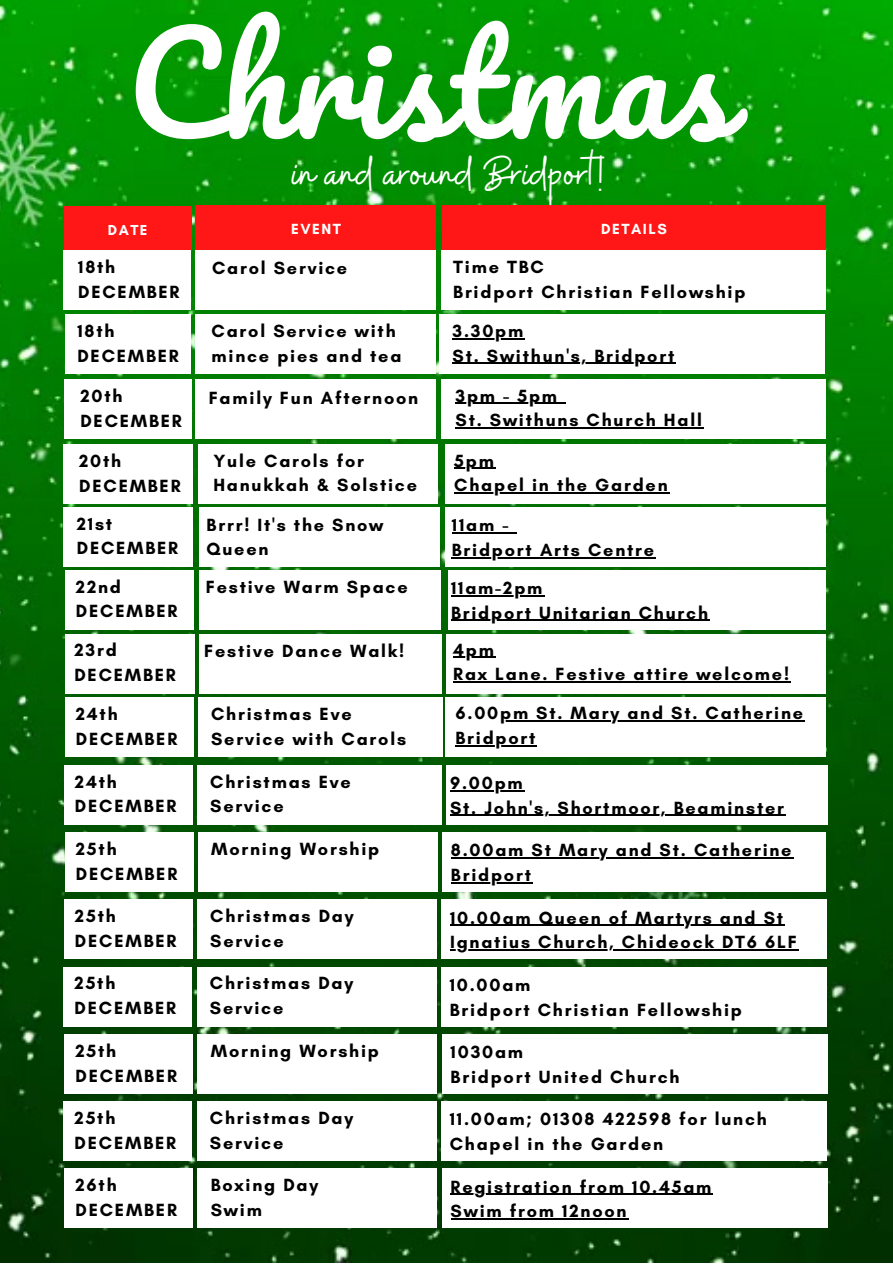
<style>
.page{position:relative;width:893px;height:1264px;background:#fff}
.page>*{position:absolute;margin:0;border:0;box-sizing:border-box;transform-origin:0 0}
.t1{font:134.85px "Pacifico";letter-spacing:.015em;color:#fff}
.t2{font:49.5px "Buffalo";color:#fff}
.t3{font:700 18px/24.8px "Glacial Indifference";letter-spacing:.1em;color:#000}
.t4{font:700 15px "Glacial Indifference";letter-spacing:.1em;color:#fff}
.t5{font:700 14.7px "Glacial Indifference";color:#fff}
</style>
<div class="page">
<img style="left:0;top:0;width:892px;height:1261px">
<div style="left:64px;top:206px;width:127px;height:45px;background:#ff1616"></div>
<div style="left:195px;top:205px;width:241px;height:46px;background:#ff1616"></div>
<div style="left:442px;top:205px;width:383px;height:47px;background:#ff1616"></div>
<div style="left:65px;top:697px;width:128px;height:60px;background:#fff"></div>
<div style="left:198px;top:697px;width:244px;height:60px;background:#fff"></div>
<div style="left:445px;top:697px;width:380px;height:60px;background:#fff"></div>
<div style="left:64px;top:764px;width:128px;height:60px;background:#fff"></div>
<div style="left:197px;top:764px;width:244px;height:60px;background:#fff"></div>
<div style="left:446px;top:764px;width:381px;height:60px;background:#fff"></div>
<div style="left:65px;top:832px;width:128px;height:59px;background:#fff"></div>
<div style="left:198px;top:832px;width:239px;height:59px;background:#fff"></div>
<div style="left:442px;top:832px;width:383px;height:59px;background:#fff"></div>
<div style="left:64px;top:899px;width:128px;height:60px;background:#fff"></div>
<div style="left:197px;top:899px;width:239px;height:60px;background:#fff"></div>
<div style="left:441px;top:899px;width:386px;height:60px;background:#fff"></div>
<div style="left:65px;top:1034px;width:128px;height:59px;background:#fff"></div>
<div style="left:198px;top:1034px;width:239px;height:59px;background:#fff"></div>
<div style="left:442px;top:1034px;width:385px;height:59px;background:#fff"></div>
<div style="left:64px;top:1101px;width:128px;height:59px;background:#fff"></div>
<div style="left:197px;top:1101px;width:239px;height:59px;background:#fff"></div>
<div style="left:441px;top:1101px;width:385px;height:59px;background:#fff"></div>
<div style="left:64px;top:966px;width:128px;height:60px;background:#fff"></div>
<div style="left:197px;top:966px;width:239px;height:60px;background:#fff"></div>
<div style="left:441px;top:966px;width:385px;height:60px;background:#fff"></div>
<div style="left:66px;top:570px;width:128px;height:59px;background:#fff"></div>
<div style="left:199px;top:570px;width:241px;height:59px;background:#fff"></div>
<div style="left:447px;top:570px;width:378px;height:59px;background:#fff"></div>
<div style="left:65px;top:633px;width:129px;height:60px;background:#fff"></div>
<div style="left:199px;top:633px;width:243px;height:60px;background:#fff"></div>
<div style="left:446px;top:633px;width:379px;height:60px;background:#fff"></div>
<div style="left:64px;top:507px;width:129px;height:59px;background:#fff"></div>
<div style="left:199px;top:507px;width:240px;height:59px;background:#fff"></div>
<div style="left:445px;top:507px;width:380px;height:59px;background:#fff"></div>
<hr style="left:500px;top:720px;width:304px;height:1px;background:#000">
<hr style="left:455px;top:745px;width:82px;height:1px;background:#000">
<hr style="left:450px;top:790px;width:74px;height:1px;background:#000">
<hr style="left:450px;top:814px;width:335px;height:1px;background:#000">
<hr style="left:451px;top:857px;width:342px;height:1px;background:#000">
<hr style="left:451px;top:882px;width:81px;height:1px;background:#000">
<hr style="left:450px;top:924px;width:335px;height:1px;background:#000">
<hr style="left:450px;top:949px;width:348px;height:1px;background:#000">
<hr style="left:451px;top:595px;width:93px;height:1px;background:#000">
<hr style="left:451px;top:619px;width:258px;height:2px;background:#000">
<hr style="left:453px;top:656px;width:43px;height:1px;background:#000">
<hr style="left:453px;top:681px;width:337px;height:1px;background:#000">
<hr style="left:452px;top:532px;width:58px;height:1px;background:#000">
<hr style="left:452px;top:557px;width:204px;height:1px;background:#000">
<div style="left:64px;top:444px;width:129px;height:59px;background:#fff"></div>
<div style="left:198px;top:444px;width:239px;height:59px;background:#fff"></div>
<div style="left:445px;top:444px;width:380px;height:59px;background:#fff"></div>
<hr style="left:454px;top:467px;width:41px;height:2px;background:#000">
<hr style="left:454px;top:492px;width:215px;height:1px;background:#000">
<div style="left:65px;top:379px;width:127px;height:59px;background:#fff"></div>
<div style="left:195px;top:379px;width:241px;height:59px;background:#fff"></div>
<div style="left:441px;top:379px;width:384px;height:59px;background:#fff"></div>
<hr style="left:455px;top:402px;width:104px;height:2px;background:#000">
<svg style="left:559px;top:402px;width:6px;height:2px"></svg>
<hr style="left:455px;top:427px;width:248px;height:1px;background:#000">
<div style="left:65px;top:314px;width:126px;height:60px;background:#fff"></div>
<div style="left:195px;top:314px;width:241px;height:60px;background:#fff"></div>
<div style="left:439px;top:314px;width:386px;height:60px;background:#fff"></div>
<hr style="left:452px;top:338px;width:73px;height:1px;background:#000">
<hr style="left:452px;top:363px;width:224px;height:1px;background:#000">
<div style="left:64px;top:250px;width:127px;height:60px;background:#fff"></div>
<div style="left:195px;top:250px;width:241px;height:60px;background:#fff"></div>
<div style="left:441px;top:250px;width:384px;height:60px;background:#fff"></div>
<div style="left:65px;top:1168px;width:128px;height:60px;background:#fff"></div>
<div style="left:198px;top:1168px;width:239px;height:60px;background:#fff"></div>
<div style="left:442px;top:1168px;width:385px;height:60px;background:#fff"></div>
<hr style="left:450px;top:1193px;width:263px;height:1px;background:#000">
<hr style="left:450px;top:1218px;width:178px;height:1px;background:#000">
<h1 class="t1" style="left:127px;top:13px;width:604px">Christmas</h1>
<h2 class="t2" style="left:292px;top:141px;width:313px">in and around Bridport!</h2>
<p class="t5" style="left:108px;top:221px;width:41px">DATE</p>
<p class="t4" style="left:291px;top:220px;width:51px">EVENT</p>
<p class="t4" style="left:601px;top:220px;width:67px">DETAILS</p>
<p class="t3" style="left:78px;top:254px;width:103px">18th<br>DECEMBER</p>
<p class="t3" style="left:453px;top:254px;width:294px">Time TBC<br>Bridport Christian Fellowship</p>
<p class="t3" style="left:212px;top:256px;width:137px">Carol Service</p>
<p class="t3" style="left:77px;top:318px;width:103px">18th<br>DECEMBER</p>
<p class="t3" style="left:211px;top:318px;width:191px">Carol Service with mince pies and tea</p>
<p class="t3" style="left:452px;top:318px;width:223px">3.30pm<br>St. Swithun's, Bridport</p>
<p class="t3" style="left:80px;top:383px;width:103px">20th<br>DECEMBER</p>
<p class="t3" style="left:209px;top:385px;width:211px">Family Fun Afternoon</p>
<p class="t3" style="left:455px;top:383px;width:248px">3pm - 5pm<br>St. Swithuns Church Hall</p>
<p class="t3" style="left:79px;top:448px;width:103px">20th<br>DECEMBER</p>
<p class="t3" style="left:213px;top:448px;width:205px">Yule Carols for<br>Hanukkah &amp; Solstice</p>
<p class="t3" style="left:454px;top:448px;width:215px">5pm<br>Chapel in the Garden</p>
<p class="t3" style="left:77px;top:511px;width:103px">21st<br>DECEMBER</p>
<p class="t3" style="left:207px;top:512px;width:178px">Brrr! It's the Snow<br>Queen</p>
<p class="t3" style="left:452px;top:512px;width:204px">11am -<br>Bridport Arts Centre</p>
<p class="t3" style="left:76px;top:574px;width:103px">22nd<br>DECEMBER</p>
<p class="t3" style="left:206px;top:574px;width:203px">Festive Warm Space</p>
<p class="t3" style="left:451px;top:575px;width:258px">11am-2pm<br>Bridport Unitarian Church</p>
<p class="t3" style="left:74px;top:637px;width:103px">23rd<br>DECEMBER</p>
<p class="t3" style="left:204px;top:638px;width:201px">Festive Dance Walk!</p>
<p class="t3" style="left:453px;top:637px;width:337px">4pm<br>Rax Lane. Festive attire welcome!</p>
<p class="t3" style="left:76px;top:701px;width:103px">24th<br>DECEMBER</p>
<p class="t3" style="left:455px;top:700px;width:349px">6.00pm St. Mary and St. Catherine<br>Bridport</p>
<p class="t3" style="left:75px;top:769px;width:103px">24th<br>DECEMBER</p>
<p class="t3" style="left:210px;top:769px;width:142px">Christmas Eve<br>Service</p>
<p class="t3" style="left:450px;top:770px;width:335px">9.00pm<br>St. John's, Shortmoor, Beaminster</p>
<p class="t3" style="left:76px;top:836px;width:103px">25th<br>DECEMBER</p>
<p class="t3" style="left:211px;top:836px;width:170px">Morning Worship</p>
<p class="t3" style="left:451px;top:837px;width:342px">8.00am St Mary and St. Catherine<br>Bridport</p>
<p class="t3" style="left:75px;top:903px;width:103px">25th<br>DECEMBER</p>
<p class="t3" style="left:210px;top:903px;width:145px">Christmas Day<br>Service</p>
<p class="t3" style="left:450px;top:904px;width:348px">10.00am Queen of Martyrs and St<br>Ignatius Church, Chideock DT6 6LF</p>
<p class="t3" style="left:211px;top:701px;width:196px">Christmas Eve<br>Service with Carols</p>
<p class="t3" style="left:75px;top:970px;width:103px">25th<br>DECEMBER</p>
<p class="t3" style="left:210px;top:970px;width:145px">Christmas Day<br>Service</p>
<p class="t3" style="left:449px;top:972px;width:294px">10.00am<br>Bridport Christian Fellowship</p>
<p class="t3" style="left:75px;top:1038px;width:103px">25th<br>DECEMBER</p>
<p class="t3" style="left:211px;top:1038px;width:170px">Morning Worship</p>
<p class="t3" style="left:450px;top:1039px;width:230px">1030am<br>Bridport United Church</p>
<p class="t3" style="left:75px;top:1105px;width:103px">25th<br>DECEMBER</p>
<p class="t3" style="left:210px;top:1105px;width:145px">Christmas Day<br>Service</p>
<p class="t3" style="left:449px;top:1106px;width:318px">11.00am; 01308 422598 for lunch<br>Chapel in the Garden</p>
<p class="t3" style="left:75px;top:1172px;width:103px">26th<br>DECEMBER</p>
<p class="t3" style="left:211px;top:1172px;width:109px">Boxing Day<br>Swim</p>
<p class="t3" style="left:450px;top:1173px;width:262px">Registration from 10.45am<br>Swim from 12noon</p>
</div>
